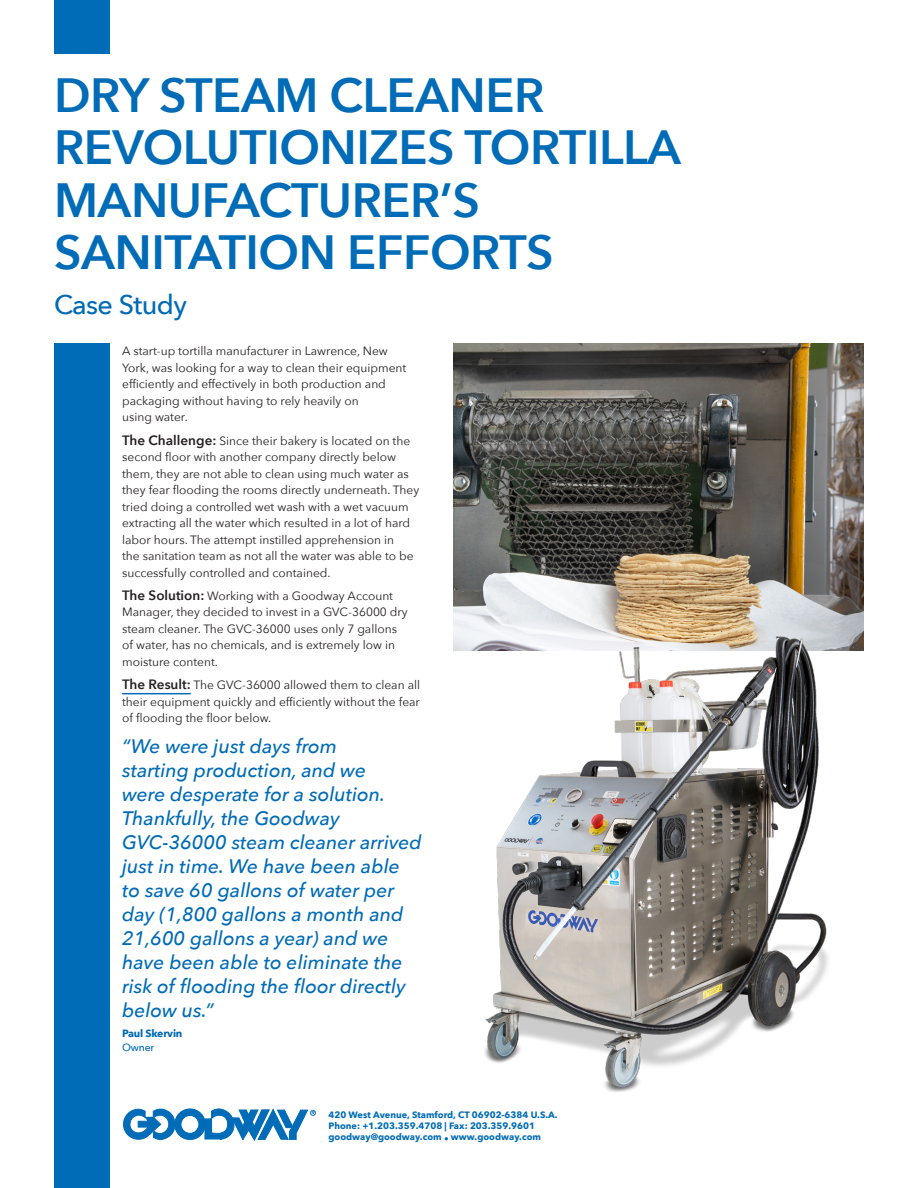
<style>
.page{position:relative;width:918px;height:1188px;background:#fff}
.page>*{position:absolute;margin:0;border:0;box-sizing:border-box;transform-origin:0 0}
.t1{font:600 48px/52.5px "Avenir Next";letter-spacing:-.01em;color:#006bb6}
.t2{font:500 27px "Avenir Next";letter-spacing:-.02em;color:#006bb6}
.t3{font:italic 500 19.5px/24px "Avenir Next";color:#006bb6}
.t4{font:12px/16.5px "Avenir Next";color:#231f20}
.t5{font:700 10.5px "Avenir Next";letter-spacing:-.02em;color:#006bb6}
.t6{font:500 10.5px "Avenir Next";letter-spacing:-.02em;color:#006bb6}
.t7{font:700 9.15px "Avenir Next";color:#006bb6}
.s1{font-weight:600;font-size:13.5px}
</style>
<div class="page">
<div style="left:54px;top:0;width:55px;height:54px;background:#006bb6"></div>
<div style="left:54px;top:343px;width:55px;height:845px;background:#006bb6"></div>
<hr style="left:122px;top:693px;width:69px;height:1px;background:#006bb6">
<svg style="left:123px;top:1108px;width:193px;height:33px"></svg>
<img style="left:453px;top:343px;width:411px;height:307px">
<img style="left:458px;top:617px;width:393px;height:475px">
<p class="t1" style="left:54px;top:68px;width:628px">DRY STEAM CLEANER<br>REVOLUTIONIZES TORTILLA<br>MANUFACTURER’S<br>SANITATION EFFORTS</p>
<p class="t2" style="left:54px;top:281px;width:135px">Case Study</p>
<p class="t4" style="left:122px;top:343px;width:286px">A start-up tortilla manufacturer in Lawrence, New York, was looking for a way to clean their equipment efficiently and effectively in both production and packaging without having to rely heavily on<br>using water.</p>
<p class="t4" style="left:122px;top:432px;width:299px"><span class="s1">The Challenge:</span> Since their bakery is located on the second floor with another company directly below them, they are not able to clean using much water as they fear flooding the rooms directly underneath. They tried doing a controlled wet wash with a wet vacuum extracting all the water which resulted in a lot of hard labor hours. The attempt instilled apprehension in<br>the sanitation team as not all the water was able to be successfully controlled and contained.</p>
<p class="t4" style="left:122px;top:587px;width:287px"><span class="s1">The Solution:</span> Working with a Goodway Account Manager, they decided to invest in a GVC-36000 dry steam cleaner. The GVC-36000 uses only 7 gallons of water, has no chemicals, and is extremely low in moisture content.</p>
<p class="t4" style="left:122px;top:676px;width:299px;text-align:justify"><span class="s1">The Result:</span> The GVC-36000 allowed them to clean all their equipment quickly and efficiently without the fear of flooding the floor below.</p>
<p class="t3" style="left:122px;top:733px;width:301px">“We were just days from<br>starting production, and we<br>were desperate for a solution.<br>Thankfully, the Goodway<br>GVC-36000 steam cleaner arrived just in time. We have been able to save 60 gallons of water per day (1,800 gallons a month and<br>21,600 gallons a year) and we have been able to eliminate the risk of flooding the floor directly below us.”</p>
<p class="t5" style="left:122px;top:1024px;width:62px">Paul Skervin</p>
<p class="t6" style="left:122px;top:1038px;width:34px">Owner</p>
<p class="t7" style="left:328px;top:1107px;width:231px">420 West Avenue, Stamford, CT 06902-6384 U.S.A.</p>
<p class="t7" style="left:328px;top:1118px;width:208px">Phone: +1.203.359.4708 | Fax: 203.359.9601</p>
<p class="t7" style="left:328px;top:1129px;width:214px">goodway@goodway.com • www.goodway.com</p>
</div>
